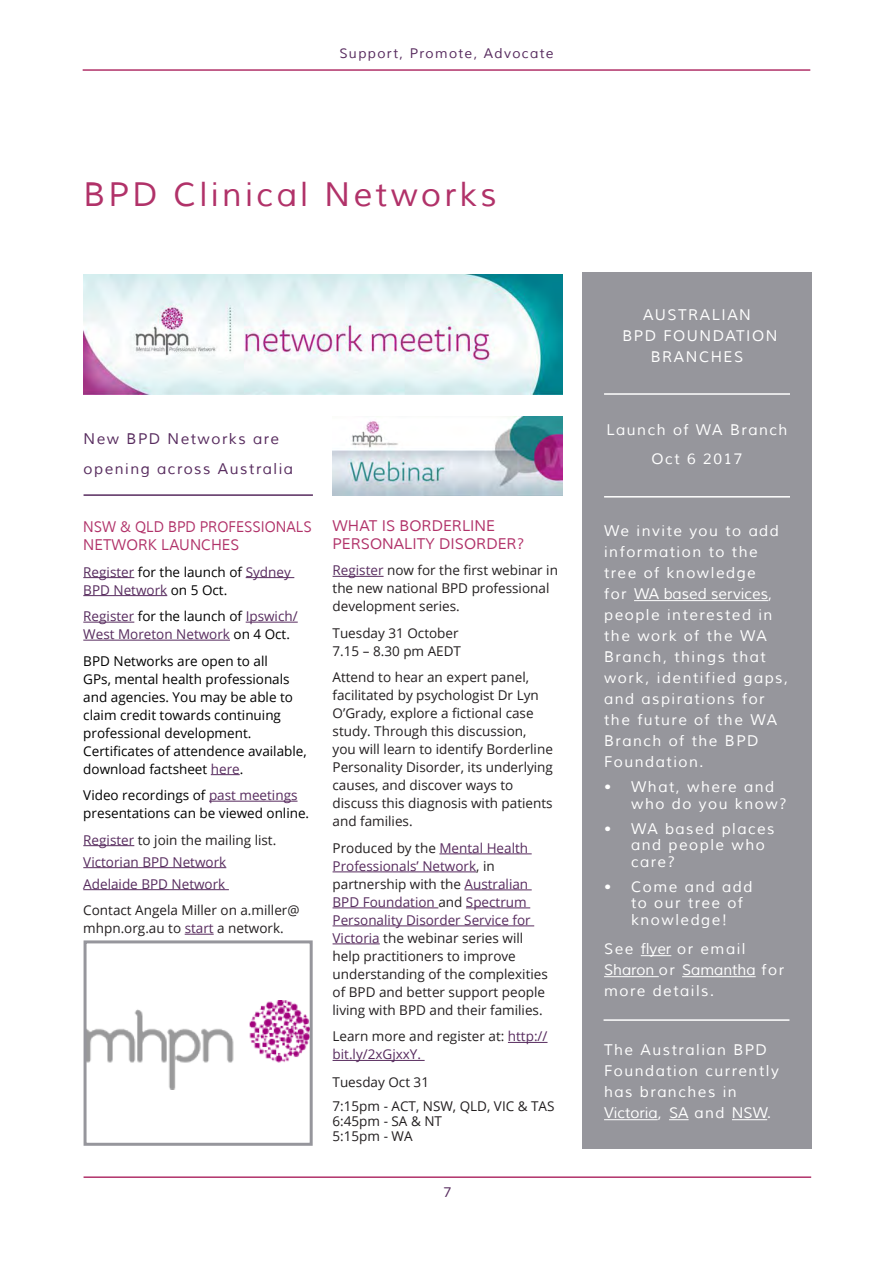
<style>
.page{position:relative;width:893px;height:1263px;background:#fff}
.page>*{position:absolute;margin:0;border:0;box-sizing:border-box;transform-origin:0 0}
.Header_1_-_Title_Mul{font:33px "Muli";letter-spacing:.1em;color:#b13269}
.Text_Box_-_Muli_10_W{font:15px/21px "Muli";letter-spacing:.1em;color:#fff}
.Tagline_-_Muli_10_Pu{font:15px/30px "Muli";letter-spacing:.1em;color:#572b5e}
.t1{font:15px/18px "Muli";color:#b13269;scale:.91 1}
.t2{font:15px/18px "Muli";color:#b13269}
.t3{font:13.5px/18px "Open Sans";color:#231f20}
.t4{font:13.5px/18px "Open Sans";color:#000}
.t5{font:13.5px/18px "Open Sans";color:#572b5e}
.t6{font:13.5px "Muli";letter-spacing:.1em;color:#572b5e}
.t7{font:13.5px "Lato";color:#572b5e}
.s1{color:#000}
.s2{color:#572b5e}
</style>
<div class="page">
<hr style="left:83px;top:577px;width:51px;height:1px;background:#572b5e">
<hr style="left:246px;top:577px;width:48px;height:1px;background:#572b5e">
<hr style="left:83px;top:595px;width:84px;height:1px;background:#572b5e">
<hr style="left:83px;top:622px;width:51px;height:1px;background:#572b5e">
<hr style="left:246px;top:622px;width:52px;height:1px;background:#572b5e">
<hr style="left:83px;top:640px;width:147px;height:1px;background:#572b5e">
<svg style="left:211px;top:774px;width:29px;height:1px"></svg>
<hr style="left:209px;top:801px;width:88px;height:1px;background:#572b5e">
<hr style="left:83px;top:845px;width:51px;height:1px;background:#572b5e">
<hr style="left:83px;top:867px;width:143px;height:1px;background:#572b5e">
<hr style="left:83px;top:889px;width:146px;height:1px;background:#572b5e">
<svg style="left:185px;top:934px;width:29px;height:1px"></svg>
<hr style="left:333px;top:576px;width:51px;height:1px;background:#572b5e">
<hr style="left:439px;top:853px;width:93px;height:1px;background:#572b5e">
<hr style="left:333px;top:871px;width:143px;height:1px;background:#572b5e">
<hr style="left:464px;top:889px;width:68px;height:1px;background:#572b5e">
<hr style="left:333px;top:907px;width:105px;height:1px;background:#572b5e">
<hr style="left:466px;top:907px;width:64px;height:1px;background:#572b5e">
<hr style="left:333px;top:925px;width:201px;height:1px;background:#572b5e">
<hr style="left:333px;top:943px;width:47px;height:1px;background:#572b5e">
<hr style="left:508px;top:1042px;width:39px;height:1px;background:#572b5e">
<hr style="left:333px;top:1060px;width:92px;height:1px;background:#572b5e">
<hr style="left:84px;top:494px;width:229px;height:2px;background:#572b5e">
<div style="left:582px;top:272px;width:229px;height:877px;background:#96969c"></div>
<hr style="left:634px;top:600px;width:134px;height:1px;background:#fff">
<hr style="left:641px;top:955px;width:30px;height:1px;background:#fff">
<hr style="left:604px;top:976px;width:55px;height:1px;background:#fff">
<hr style="left:682px;top:976px;width:74px;height:1px;background:#fff">
<hr style="left:604px;top:1119px;width:54px;height:1px;background:#fff">
<svg style="left:669px;top:1119px;width:20px;height:1px"></svg>
<hr style="left:732px;top:1119px;width:35px;height:1px;background:#fff">
<img style="left:84px;top:274px;width:478px;height:120px">
<img style="left:333px;top:417px;width:229px;height:78px">
<img style="left:88px;top:1000px;width:221px;height:89px">
<div style="left:84px;top:940px;width:229px;height:206px;border:3px solid #96969c"></div>
<hr style="left:604px;top:393px;width:186px;height:2px;background:#fff">
<hr style="left:604px;top:496px;width:186px;height:1px;background:#fff">
<hr style="left:603px;top:1019px;width:186px;height:2px;background:#fff">
<hr style="left:83px;top:69px;width:727px;height:2px;background:#b13269">
<hr style="left:84px;top:1176px;width:727px;height:2px;background:#b13269">
<p class="t6" style="left:339px;top:45px;width:216px">Support, Promote, Advocate</p>
<p class="Header_1_-_Title_Mul" style="left:84px;top:174px;width:415px">BPD Clinical Networks</p>
<p class="Tagline_-_Muli_10_Pu" style="left:84px;top:424px;width:211px">New BPD Networks are opening across Australia</p>
<p class="t1" style="left:83px;top:518px;width:252px">NSW &amp; QLD BPD PROFESSIONALS<br>NETWORK LAUNCHES</p>
<p class="t5" style="left:83px;top:562px;width:209px">Register <span class="s1">for the launch of</span> Sydney<br>BPD Network <span class="s1">on 5 Oct.</span></p>
<p class="t5" style="left:83px;top:607px;width:216px">Register <span class="s1">for the launch of</span> Ipswich/<br>West Moreton Network <span class="s1">on 4 Oct.</span></p>
<p class="t4" style="left:83px;top:651px;width:225px">BPD Networks are open to all<br>GPs, mental health professionals and agencies. You may be able to claim credit towards continuing professional development.<br>Certificates of attendence available, download factsheet <span class="s2">here</span>.</p>
<p class="t4" style="left:83px;top:786px;width:227px">Video recordings of <span class="s2">past meetings </span>presentations can be viewed online.</p>
<p class="t3" style="left:83px;top:830px;width:195px"><span class="s2">Register</span> to join the mailing list.</p>
<p class="t5" style="left:83px;top:852px;width:145px">Victorian BPD Network</p>
<p class="t5" style="left:83px;top:874px;width:144px">Adelaide BPD Network</p>
<p class="t3" style="left:83px;top:901px;width:218px">Contact Angela Miller on a.miller@ mhpn.org.au to <span class="s2">start</span> a network.</p>
<p class="t2" style="left:333px;top:517px;width:193px">WHAT IS BORDERLINE<br>PERSONALITY DISORDER?</p>
<p class="t3" style="left:333px;top:561px;width:227px"><span class="s2">Register</span> now for the first webinar in the new national BPD professional development series.</p>
<p class="t3" style="left:333px;top:624px;width:130px">Tuesday 31 October<br>7.15 – 8.30 pm AEDT</p>
<p class="t3" style="left:333px;top:668px;width:222px">Attend to hear an expert panel, facilitated by psychologist Dr Lyn<br>O’Grady, explore a fictional case study. Through this discussion, you will learn to identify Borderline<br>Personality Disorder, its underlying causes, and discover ways to discuss this diagnosis with patients and families.</p>
<p class="t3" style="left:333px;top:838px;width:217px">Produced by the <span class="s2">Mental Health<br>Professionals’ Network</span>, in partnership with the <span class="s2">Australian<br>BPD Foundation</span> and <span class="s2">Spectrum<br>Personality Disorder Service for<br>Victoria</span> the webinar series will help practitioners to improve understanding of the complexities of BPD and better support people living with BPD and their families.</p>
<p class="t3" style="left:333px;top:1027px;width:216px">Learn more and register at: <span class="s2">http:// bit.ly/2xGjxxY.</span></p>
<p class="t3" style="left:333px;top:1073px;width:98px">Tuesday Oct 31</p>
<p class="t3" style="left:333px;top:1098px;width:224px;line-height:15px">7:15pm - ACT, NSW, QLD, VIC &amp; TAS<br>6:45pm - SA &amp; NT<br>5:15pm - WA</p>
<p class="t7" style="left:444px;top:1183px;width:9px">7</p>
<p class="Text_Box_-_Muli_10_W" style="left:622px;top:305px;width:157px;text-align:center">AUSTRALIAN<br>BPD FOUNDATION<br>BRANCHES</p>
<p class="Text_Box_-_Muli_10_W" style="left:606px;top:419px;width:182px">Launch of WA Branch</p>
<p class="Text_Box_-_Muli_10_W" style="left:651px;top:449px;width:93px">Oct 6 2017</p>
<p class="Text_Box_-_Muli_10_W" style="left:604px;top:521px;width:186px">We invite you to add information to the tree of knowledge<br>for WA based services, people interested in the work of the WA<br>Branch, things that work, identified gaps, and aspirations for the future of the WA<br>Branch of the BPD<br>Foundation.</p>
<p class="Text_Box_-_Muli_10_W" style="left:631px;top:779px;width:157px;line-height:16.5px;text-indent:-27px">• What, where and who do you know?</p>
<p class="Text_Box_-_Muli_10_W" style="left:631px;top:821px;width:145px;line-height:16.5px;text-indent:-27px">• WA based places and people who care?</p>
<p class="Text_Box_-_Muli_10_W" style="left:631px;top:879px;width:123px;line-height:16.5px;text-indent:-27px">• Come and add to our tree of knowledge!</p>
<p class="Text_Box_-_Muli_10_W" style="left:604px;top:939px;width:182px">See flyer or email<br>Sharon or Samantha for more details.</p>
<p class="Text_Box_-_Muli_10_W" style="left:604px;top:1040px;width:176px">The Australian BPD<br>Foundation currently has branches in<br>Victoria, SA and NSW.</p>
</div>
